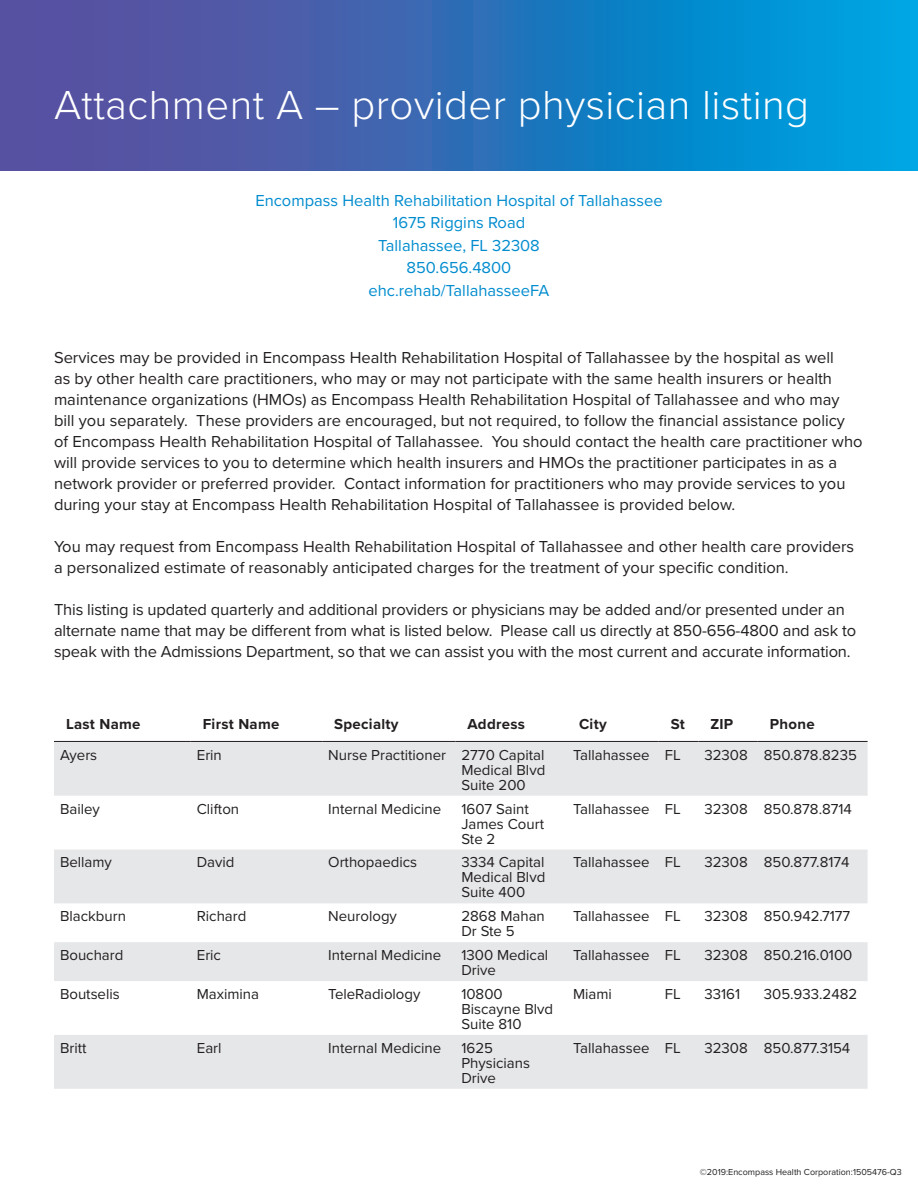
<style>
.page{position:relative;width:918px;height:1188px;background:#fff}
.page>*{position:absolute;margin:0;border:0;box-sizing:border-box;transform-origin:0 0}
.t1{font:300 42px "Proxima Nova";letter-spacing:.01em;color:#fff}
.t2{font:16.5px/21px "Proxima Nova";color:#231f20}
.t3{font:16.5px "Proxima Nova";color:#008ccf}
.t4{font:15px/15px "Proxima Nova";color:#231f20}
.t5{font:700 15px "Proxima Nova";letter-spacing:.02em;color:#231f20}
.t6{font:9px "Proxima Nova";color:#231f20}
</style>
<div class="page">
<div style="left:0;top:0;width:918px;height:171px;background:linear-gradient(to right,#674497,#00a0de)"></div>
<svg style="left:54px;top:742px;width:814px;height:347px;fill:#e6e7e9"></svg>
<hr style="left:54px;top:741px;width:137px;height:1px;background:#231f20">
<hr style="left:191px;top:741px;width:131px;height:1px;background:#231f20">
<hr style="left:322px;top:741px;width:133px;height:1px;background:#231f20">
<hr style="left:455px;top:741px;width:112px;height:1px;background:#231f20">
<hr style="left:567px;top:741px;width:92px;height:1px;background:#231f20">
<hr style="left:659px;top:741px;width:39px;height:1px;background:#231f20">
<hr style="left:698px;top:741px;width:60px;height:1px;background:#231f20">
<hr style="left:758px;top:741px;width:110px;height:1px;background:#231f20">
<p class="t1" style="left:54px;top:74px;width:757px">Attachment A – provider physician listing</p>
<p class="t3" style="left:255px;top:188px;width:409px">Encompass Health Rehabilitation Hospital of Tallahassee</p>
<p class="t3" style="left:393px;top:210px;width:134px">1675 Riggins Road</p>
<p class="t3" style="left:378px;top:233px;width:163px">Tallahassee, FL 32308</p>
<p class="t3" style="left:407px;top:255px;width:106px">850.656.4800</p>
<p class="t3" style="left:369px;top:278px;width:182px">ehc.rehab/TallahasseeFA</p>
<p class="t2" style="left:54px;top:346px;width:810px">Services may be provided in Encompass Health Rehabilitation Hospital of Tallahassee by the hospital as well<br>as by other health care practitioners, who may or may not participate with the same health insurers or health maintenance organizations (HMOs) as Encompass Health Rehabilitation Hospital of Tallahassee and who may bill you separately. These providers are encouraged, but not required, to follow the financial assistance policy of Encompass Health Rehabilitation Hospital of Tallahassee. You should contact the health care practitioner who will provide services to you to determine which health insurers and HMOs the practitioner participates in as a network provider or preferred provider. Contact information for practitioners who may provide services to you during your stay at Encompass Health Rehabilitation Hospital of Tallahassee is provided below.</p>
<p class="t2" style="left:54px;top:535px;width:802px">You may request from Encompass Health Rehabilitation Hospital of Tallahassee and other health care providers a personalized estimate of reasonably anticipated charges for the treatment of your specific condition.</p>
<p class="t2" style="left:54px;top:598px;width:804px">This listing is updated quarterly and additional providers or physicians may be added and/or presented under an alternate name that may be different from what is listed below. Please call us directly at 850-656-4800 and ask to speak with the Admissions Department, so that we can assist you with the most current and accurate information.</p>
<p class="t5" style="left:66px;top:713px;width:76px">Last Name</p>
<p class="t5" style="left:203px;top:713px;width:78px">First Name</p>
<p class="t5" style="left:334px;top:713px;width:66px">Specialty</p>
<p class="t5" style="left:467px;top:713px;width:59px">Address</p>
<p class="t5" style="left:579px;top:713px;width:29px">City</p>
<p class="t5" style="left:671px;top:713px;width:16px">St</p>
<p class="t5" style="left:710px;top:713px;width:24px">ZIP</p>
<p class="t5" style="left:770px;top:713px;width:46px">Phone</p>
<p class="t4" style="left:60px;top:747px;width:39px">Ayers</p>
<p class="t4" style="left:197px;top:747px;width:27px">Erin</p>
<p class="t4" style="left:328px;top:747px;width:120px">Nurse Practitioner</p>
<p class="t4" style="left:461px;top:747px;width:85px;text-align:justify">2770 Capital Medical Blvd Suite 200</p>
<p class="t4" style="left:573px;top:747px;width:78px">Tallahassee</p>
<p class="t4" style="left:665px;top:747px;width:17px">FL</p>
<p class="t4" style="left:704px;top:747px;width:45px">32308</p>
<p class="t4" style="left:764px;top:747px;width:95px">850.878.8235</p>
<p class="t4" style="left:60px;top:800px;width:41px">Bailey</p>
<p class="t4" style="left:197px;top:800px;width:44px">Clifton</p>
<p class="t4" style="left:328px;top:800px;width:115px">Internal Medicine</p>
<p class="t4" style="left:461px;top:800px;width:84px">1607 Saint<br>James Court<br>Ste 2</p>
<p class="t4" style="left:573px;top:800px;width:78px">Tallahassee</p>
<p class="t4" style="left:665px;top:800px;width:17px">FL</p>
<p class="t4" style="left:704px;top:800px;width:45px">32308</p>
<p class="t4" style="left:764px;top:800px;width:90px">850.878.8714</p>
<p class="t4" style="left:60px;top:854px;width:54px">Bellamy</p>
<p class="t4" style="left:197px;top:854px;width:39px">David</p>
<p class="t4" style="left:328px;top:854px;width:91px">Orthopaedics</p>
<p class="t4" style="left:461px;top:854px;width:85px;text-align:justify">3334 Capital Medical Blvd Suite 400</p>
<p class="t4" style="left:573px;top:854px;width:78px">Tallahassee</p>
<p class="t4" style="left:665px;top:854px;width:17px">FL</p>
<p class="t4" style="left:704px;top:854px;width:45px">32308</p>
<p class="t4" style="left:764px;top:854px;width:87px">850.877.8174</p>
<p class="t4" style="left:60px;top:908px;width:67px">Blackburn</p>
<p class="t4" style="left:197px;top:908px;width:51px">Richard</p>
<p class="t4" style="left:328px;top:908px;width:70px">Neurology</p>
<p class="t4" style="left:461px;top:908px;width:85px">2868 Mahan<br>Dr Ste 5</p>
<p class="t4" style="left:573px;top:908px;width:78px">Tallahassee</p>
<p class="t4" style="left:665px;top:908px;width:17px">FL</p>
<p class="t4" style="left:704px;top:908px;width:45px">32308</p>
<p class="t4" style="left:764px;top:908px;width:88px">850.942.7177</p>
<p class="t4" style="left:60px;top:947px;width:65px">Bouchard</p>
<p class="t4" style="left:197px;top:947px;width:26px">Eric</p>
<p class="t4" style="left:328px;top:947px;width:115px">Internal Medicine</p>
<p class="t4" style="left:461px;top:947px;width:88px">1300 Medical<br>Drive</p>
<p class="t4" style="left:573px;top:947px;width:78px">Tallahassee</p>
<p class="t4" style="left:665px;top:947px;width:17px">FL</p>
<p class="t4" style="left:704px;top:947px;width:45px">32308</p>
<p class="t4" style="left:764px;top:947px;width:90px">850.216.0100</p>
<p class="t4" style="left:60px;top:986px;width:61px">Boutselis</p>
<p class="t4" style="left:197px;top:986px;width:64px">Maximina</p>
<p class="t4" style="left:328px;top:986px;width:94px">TeleRadiology</p>
<p class="t4" style="left:461px;top:986px;width:93px">10800<br>Biscayne Blvd<br>Suite 810</p>
<p class="t4" style="left:573px;top:986px;width:40px">Miami</p>
<p class="t4" style="left:665px;top:986px;width:17px">FL</p>
<p class="t4" style="left:704px;top:986px;width:37px">33161</p>
<p class="t4" style="left:764px;top:986px;width:95px">305.933.2482</p>
<p class="t4" style="left:60px;top:1040px;width:28px">Britt</p>
<p class="t4" style="left:197px;top:1040px;width:26px">Earl</p>
<p class="t4" style="left:328px;top:1040px;width:115px">Internal Medicine</p>
<p class="t4" style="left:461px;top:1040px;width:70px">1625<br>Physicians<br>Drive</p>
<p class="t4" style="left:573px;top:1040px;width:78px">Tallahassee</p>
<p class="t4" style="left:665px;top:1040px;width:17px">FL</p>
<p class="t4" style="left:704px;top:1040px;width:45px">32308</p>
<p class="t4" style="left:764px;top:1040px;width:88px">850.877.3154</p>
<p class="t6" style="left:700px;top:1166px;width:203px">©2019:Encompass Health Corporation:1505476-Q3</p>
</div>
